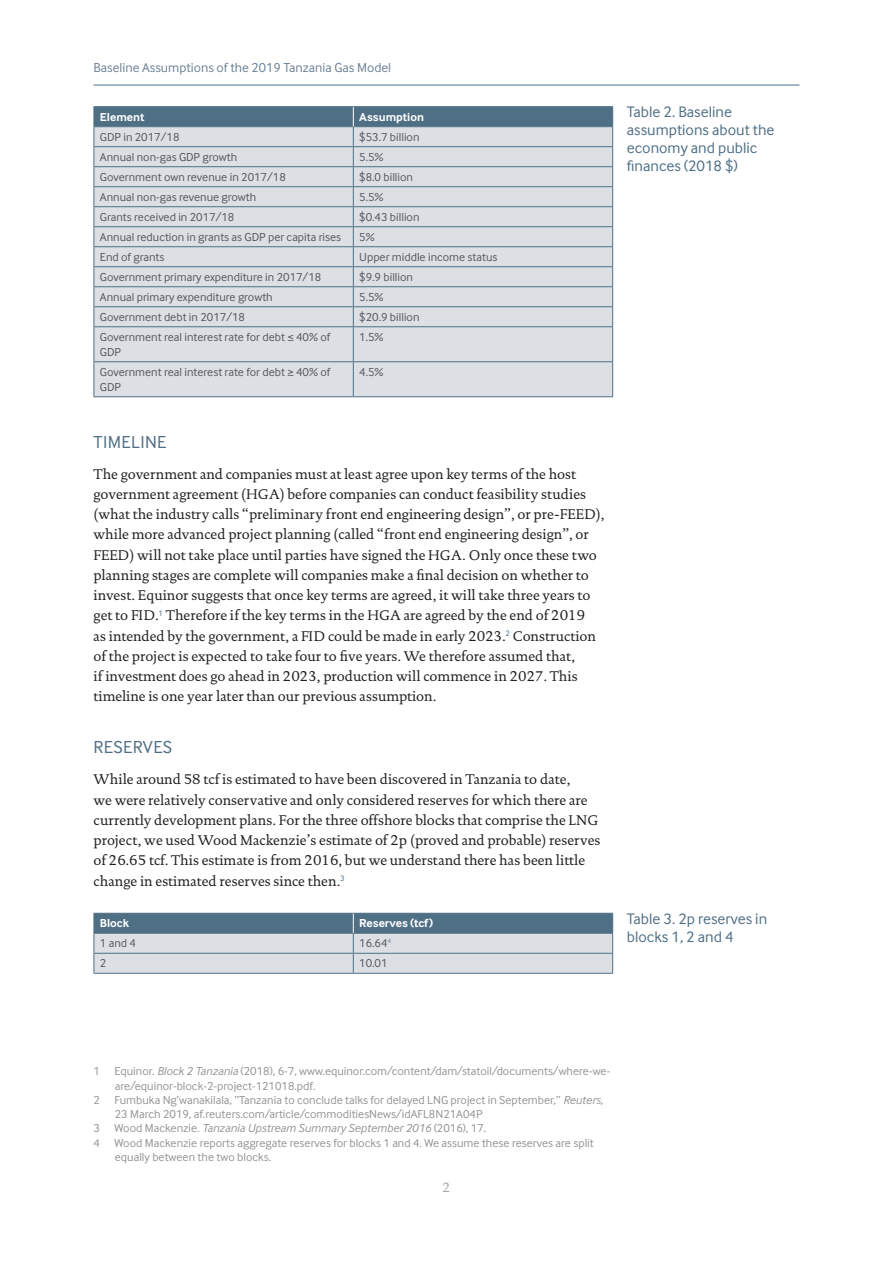
<style>
.page{position:relative;width:893px;height:1263px;background:#fff}
.page>*{position:absolute;margin:0;border:0;box-sizing:border-box;transform-origin:0 0}
.t1{font:18px "Inter Face";letter-spacing:.02em;color:#4f6f85}
.t2{font:15.75px/18px "Inter Face";color:#4f6f85}
.t3{font:14.25px/20.2px "DTL Documenta T";color:#231f20}
.t4{font:13.5px "Inter Face";color:#6d8297}
.t5{font:13.5px "DTL Documenta T";color:#a8a9ad}
.t6{font:12px/15px "Inter Face";color:#57585a}
.t7{font:12px "Inter Face";color:#939598}
.t8{font:italic 12px "Inter Face";color:#939598}
.t9{font:700 12px "Inter Face";color:#fff}
.s1{font-style:italic}
.s2{font-style:normal}
</style>
<div class="page">
<hr style="left:94px;top:85px;width:705px;height:1px;background:#4f6f85">
<div style="left:95px;top:327px;width:517px;height:69px;background:#dce0e5"></div>
<hr style="left:94px;top:106px;width:259px;height:1px;background:#4f6f85">
<hr style="left:353px;top:106px;width:260px;height:1px;background:#4f6f85">
<hr style="left:94px;top:326px;width:259px;height:1px;background:#4f6f85">
<hr style="left:94px;top:327px;width:1px;height:34px;background:#4f6f85">
<hr style="left:353px;top:326px;width:260px;height:1px;background:#4f6f85">
<hr style="left:353px;top:327px;width:1px;height:34px;background:#4f6f85">
<hr style="left:612px;top:327px;width:1px;height:34px;background:#4f6f85">
<hr style="left:94px;top:361px;width:259px;height:1px;background:#4f6f85">
<hr style="left:94px;top:362px;width:1px;height:34px;background:#4f6f85">
<hr style="left:353px;top:361px;width:260px;height:1px;background:#4f6f85">
<hr style="left:353px;top:362px;width:1px;height:34px;background:#4f6f85">
<hr style="left:612px;top:362px;width:1px;height:34px;background:#4f6f85">
<hr style="left:94px;top:396px;width:259px;height:1px;background:#4f6f85">
<hr style="left:353px;top:396px;width:260px;height:1px;background:#4f6f85">
<svg style="left:94px;top:107px;width:519px;height:219px;background:#c8d0d7"></svg>
<hr style="left:94px;top:973px;width:259px;height:1px;background:#4f6f85">
<hr style="left:353px;top:973px;width:260px;height:1px;background:#4f6f85">
<svg style="left:94px;top:913px;width:519px;height:60px;background:#a8b6c1"></svg>
<p class="t4" style="left:94px;top:60px;width:299px">Baseline Assumptions of the 2019 Tanzania Gas Model</p>
<p class="t9" style="left:100px;top:110px;width:46px">Element</p>
<p class="t9" style="left:359px;top:110px;width:66px">Assumption</p>
<p class="t6" style="left:100px;top:129px;width:81px">GDP in 2017/18</p>
<p class="t6" style="left:359px;top:129px;width:62px">$53.7 billion</p>
<p class="t6" style="left:100px;top:149px;width:139px">Annual non-gas GDP growth</p>
<p class="t6" style="left:359px;top:149px;width:26px">5.5%</p>
<p class="t6" style="left:100px;top:169px;width:187px">Government own revenue in 2017/18</p>
<p class="t6" style="left:359px;top:169px;width:55px">$8.0 billion</p>
<p class="t6" style="left:100px;top:189px;width:158px">Annual non-gas revenue growth</p>
<p class="t6" style="left:359px;top:189px;width:26px">5.5%</p>
<p class="t6" style="left:100px;top:209px;width:136px">Grants received in 2017/18</p>
<p class="t6" style="left:359px;top:209px;width:62px">$0.43 billion</p>
<p class="t6" style="left:100px;top:229px;width:243px">Annual reduction in grants as GDP per capita rises</p>
<p class="t6" style="left:359px;top:229px;width:17px">5%</p>
<p class="t6" style="left:100px;top:249px;width:66px">End of grants</p>
<p class="t6" style="left:359px;top:249px;width:140px">Upper middle income status</p>
<p class="t6" style="left:100px;top:269px;width:223px">Government primary expenditure in 2017/18</p>
<p class="t6" style="left:359px;top:269px;width:55px">$9.9 billion</p>
<p class="t6" style="left:100px;top:289px;width:174px">Annual primary expenditure growth</p>
<p class="t6" style="left:359px;top:289px;width:26px">5.5%</p>
<p class="t6" style="left:100px;top:309px;width:147px">Government debt in 2017/18</p>
<p class="t6" style="left:359px;top:309px;width:62px">$20.9 billion</p>
<p class="t6" style="left:100px;top:329px;width:232px">Government real interest rate for debt ≤ 40% of<br>GDP</p>
<p class="t6" style="left:359px;top:329px;width:26px">1.5%</p>
<p class="t6" style="left:100px;top:364px;width:232px">Government real interest rate for debt ≥ 40% of<br>GDP</p>
<p class="t6" style="left:359px;top:364px;width:26px">4.5%</p>
<p class="t1" style="left:94px;top:431px;width:74px">TIMELINE</p>
<p class="t3" style="left:94px;top:463px;width:512px">The government and companies must at least agree upon key terms of the host government agreement (HGA) before companies can conduct feasibility studies (what the industry calls “preliminary front end engineering design”, or pre-FEED), while more advanced project planning (called “front end engineering design”, or FEED) will not take place until parties have signed the HGA. Only once these two planning stages are complete will companies make a final decision on whether to invest. Equinor suggests that once key terms are agreed, it will take three years to get to FID.<sup>1</sup> Therefore if the key terms in the HGA are agreed by the end of 2019<br>as intended by the government, a FID could be made in early 2023.<sup>2</sup> Construction of the project is expected to take four to five years. We therefore assumed that,<br>if investment does go ahead in 2023, production will commence in 2027. This timeline is one year later than our previous assumption.</p>
<p class="t1" style="left:94px;top:737px;width:80px">RESERVES</p>
<p class="t3" style="left:94px;top:769px;width:508px">While around 58 tcf is estimated to have been discovered in Tanzania to date,<br>we were relatively conservative and only considered reserves for which there are currently development plans. For the three offshore blocks that comprise the LNG project, we used Wood Mackenzie’s estimate of 2p (proved and probable) reserves of 26.65 tcf. This estimate is from 2016, but we understand there has been little change in estimated reserves since then.<sup>3</sup></p>
<p class="t9" style="left:100px;top:916px;width:31px">Block</p>
<p class="t9" style="left:359px;top:916px;width:75px">Reserves (tcf)</p>
<p class="t6" style="left:100px;top:936px;width:38px">1 and 4</p>
<p class="t6" style="left:359px;top:936px;width:34px">16.64<sup>4</sup></p>
<p class="t6" style="left:100px;top:956px;width:8px">2</p>
<p class="t6" style="left:359px;top:956px;width:30px">10.01</p>
<p class="t2" style="left:627px;top:102px;width:149px">Table 2. Baseline assumptions about the economy and public finances (2018 $)</p>
<p class="t2" style="left:627px;top:909px;width:142px">Table 3. 2p reserves in blocks 1, 2 and 4</p>
<p class="t7" style="left:94px;top:1065px;width:518px">1 Equinor. <span class="s1">Block 2 Tanzania</span> (2018), 6-7, www.equinor.com/content/dam/statoil/documents/where-we-</p>
<p class="t7" style="left:115px;top:1079px;width:202px">are/equinor-block-2-project-121018.pdf.</p>
<p class="t7" style="left:94px;top:1093px;width:511px">2 Fumbuka Ng’wanakilala, “Tanzania to conclude talks for delayed LNG project in September,” <span class="s1">Reuters</span>,</p>
<p class="t7" style="left:115px;top:1107px;width:369px">23 March 2019, af.reuters.com/article/commoditiesNews/idAFL8N21A04P</p>
<p class="t8" style="left:94px;top:1122px;width:394px"><span class="s2">3 Wood Mackenzie.</span> Tanzania Upstream Summary September 2016 <span class="s2">(2016), 17.</span></p>
<p class="t7" style="left:94px;top:1136px;width:502px">4 Wood Mackenzie reports aggregate reserves for blocks 1 and 4. We assume these reserves are split</p>
<p class="t7" style="left:115px;top:1150px;width:158px">equally between the two blocks.</p>
<p class="t5" style="left:442px;top:1180px;width:10px">2</p>
</div>
